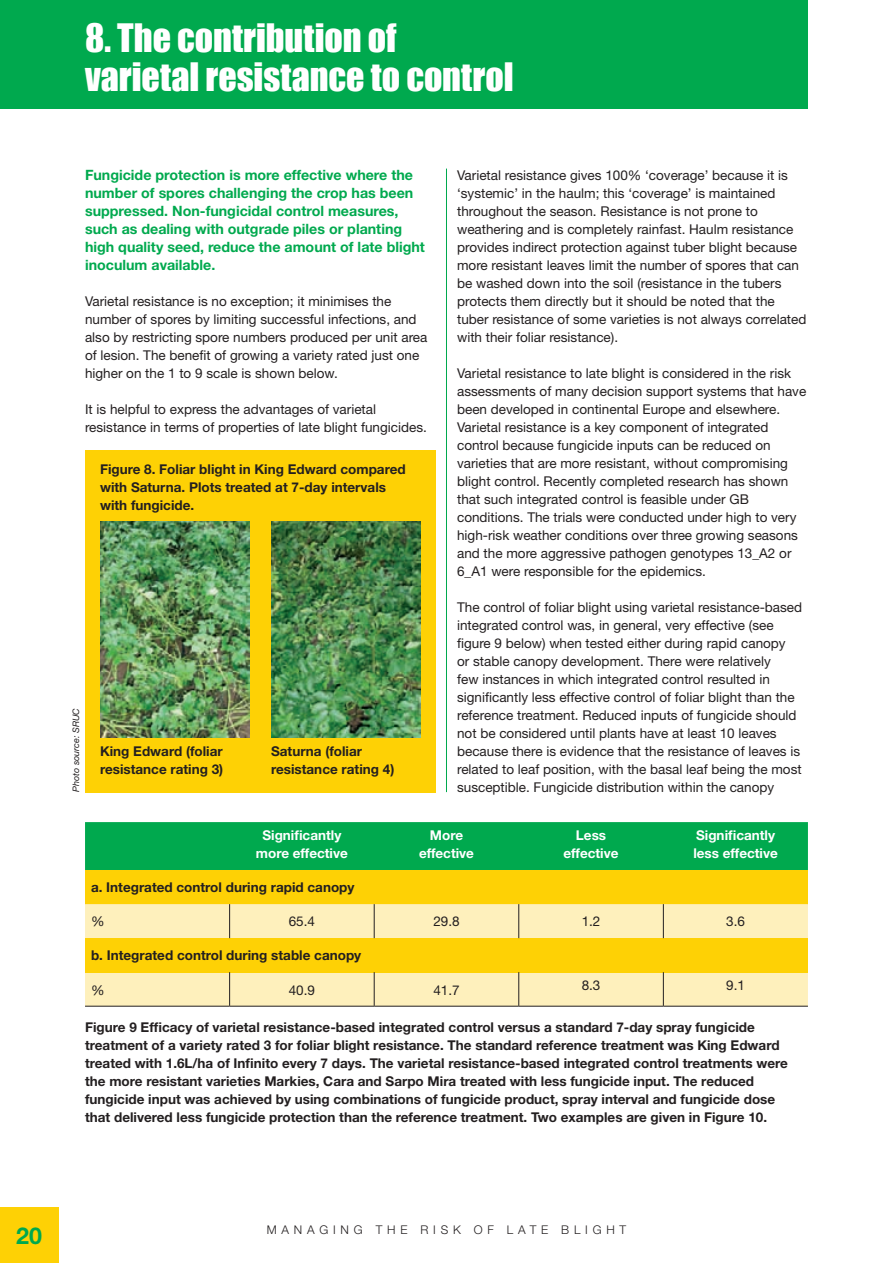
<style>
.page{position:relative;width:893px;height:1263px;background:#fff}
.page>*{position:absolute;margin:0;border:0;box-sizing:border-box;transform-origin:0 0}
.t1{font:36px/39px "Impact";color:#fff}
.t2{font:700 23.25px "Helvetica Neue";color:#00a94e}
.t3{font:700 14.25px/18px "Helvetica Neue";color:#00a94e}
.t4{font:13.5px/18px "Helvetica Neue";color:#231f20}
.t5{font:700 13.5px/18px "Helvetica Neue";color:#231f20}
.t6{font:700 13.5px/18px "Helvetica Neue";color:#fff;text-align:center}
.t7{font:300 12px "Helvetica Neue";letter-spacing:.4em;color:#231f20}
.t8{font:italic 9px "Helvetica Neue";color:#231f20}
</style>
<div class="page">
<div style="left:0;top:0;width:808px;height:109px;background:#00a94e"></div>
<div style="left:0;top:1208px;width:58px;height:55px;background:#fed105"></div>
<div style="left:85px;top:450px;width:351px;height:342px;background:#fed105"></div>
<img style="left:100px;top:521px;width:150px;height:216px">
<img style="left:271px;top:521px;width:150px;height:216px">
<div style="left:85px;top:822px;width:723px;height:48px;background:#00a94e"></div>
<div style="left:85px;top:870px;width:723px;height:34px;background:#fed105"></div>
<div style="left:85px;top:904px;width:723px;height:102px;background:#fef0bc"></div>
<div style="left:85px;top:938px;width:723px;height:34px;background:#fed105"></div>
<hr style="left:229px;top:972px;width:1px;height:34px;background:#231f20">
<hr style="left:229px;top:904px;width:1px;height:34px;background:#231f20">
<hr style="left:374px;top:904px;width:1px;height:34px;background:#231f20">
<hr style="left:518px;top:904px;width:1px;height:34px;background:#231f20">
<hr style="left:663px;top:972px;width:1px;height:34px;background:#231f20">
<hr style="left:374px;top:972px;width:1px;height:34px;background:#231f20">
<hr style="left:518px;top:972px;width:1px;height:34px;background:#231f20">
<hr style="left:663px;top:904px;width:1px;height:34px;background:#231f20">
<hr style="left:85px;top:1006px;width:145px;height:1px;background:#231f20">
<hr style="left:230px;top:1006px;width:144px;height:1px;background:#231f20">
<hr style="left:374px;top:1006px;width:145px;height:1px;background:#231f20">
<hr style="left:519px;top:1006px;width:144px;height:1px;background:#231f20">
<hr style="left:663px;top:1006px;width:145px;height:1px;background:#231f20">
<hr style="left:446px;top:169px;width:1px;height:623px;background:#00a94e">
<h1 class="t1" style="left:85px;top:18px;width:430px">8. The contribution of varietal resistance to control</h1>
<p class="t3" style="left:85px;top:166px;width:341px">Fungicide protection is more effective where the number of spores challenging the crop has been suppressed. Non-fungicidal control measures, such as dealing with outgrade piles or planting high quality seed, reduce the amount of late blight inoculum available.</p>
<p class="t4" style="left:85px;top:292px;width:344px">Varietal resistance is no exception; it minimises the number of spores by limiting successful infections, and also by restricting spore numbers produced per unit area of lesion. The benefit of growing a variety rated just one higher on the 1 to 9 scale is shown below.</p>
<p class="t4" style="left:85px;top:400px;width:343px">It is helpful to express the advantages of varietal resistance in terms of properties of late blight fungicides.</p>
<p class="t5" style="left:100px;top:460px;width:307px">Figure 8. Foliar blight in King Edward compared with Saturna. Plots treated at 7-day intervals with fungicide.</p>
<p class="t8" style="left:71px;top:792px;width:85px;rotate:-90deg">Photo source: SRUC</p>
<p class="t5" style="left:100px;top:742px;width:125px">King Edward (foliar resistance rating 3)</p>
<p class="t5" style="left:271px;top:742px;width:125px">Saturna (foliar resistance rating 4)</p>
<p class="t4" style="left:457px;top:166px;width:351px">Varietal resistance gives 100% ‘coverage’ because it is ‘systemic’ in the haulm; this ‘coverage’ is maintained throughout the season. Resistance is not prone to weathering and is completely rainfast. Haulm resistance provides indirect protection against tuber blight because more resistant leaves limit the number of spores that can be washed down into the soil (resistance in the tubers protects them directly but it should be noted that the tuber resistance of some varieties is not always correlated with their foliar resistance).</p>
<p class="t4" style="left:457px;top:364px;width:351px">Varietal resistance to late blight is considered in the risk assessments of many decision support systems that have been developed in continental Europe and elsewhere.<br>Varietal resistance is a key component of integrated control because fungicide inputs can be reduced on varieties that are more resistant, without compromising blight control. Recently completed research has shown that such integrated control is feasible under GB conditions. The trials were conducted under high to very high-risk weather conditions over three growing seasons and the more aggressive pathogen genotypes 13_A2 or 6_A1 were responsible for the epidemics.</p>
<p class="t4" style="left:457px;top:598px;width:347px">The control of foliar blight using varietal resistance-based integrated control was, in general, very effective (see figure 9 below) when tested either during rapid canopy<br>or stable canopy development. There were relatively<br>few instances in which integrated control resulted in significantly less effective control of foliar blight than the reference treatment. Reduced inputs of fungicide should not be considered until plants have at least 10 leaves because there is evidence that the resistance of leaves is related to leaf position, with the basal leaf being the most susceptible. Fungicide distribution within the canopy</p>
<p class="t6" style="left:256px;top:826px;width:93px">Significantly more effective</p>
<p class="t6" style="left:419px;top:826px;width:56px">More effective</p>
<p class="t6" style="left:564px;top:826px;width:56px">Less effective</p>
<p class="t6" style="left:693px;top:826px;width:86px;text-align:left">Significantly less effective</p>
<p class="t5" style="left:91px;top:878px;width:265px">a. Integrated control during rapid canopy</p>
<p class="t4" style="left:91px;top:912px;width:15px">%</p>
<p class="t4" style="left:289px;top:912px;width:28px">65.4</p>
<p class="t4" style="left:433px;top:912px;width:28px">29.8</p>
<p class="t4" style="left:582px;top:912px;width:20px">1.2</p>
<p class="t4" style="left:726px;top:912px;width:20px">3.6</p>
<p class="t5" style="left:91px;top:946px;width:272px">b. Integrated control during stable canopy</p>
<p class="t4" style="left:91px;top:980px;width:15px">%</p>
<p class="t4" style="left:289px;top:980px;width:28px">40.9</p>
<p class="t4" style="left:433px;top:980px;width:28px">41.7</p>
<p class="t4" style="left:582px;top:976px;width:20px">8.3</p>
<p class="t4" style="left:726px;top:976px;width:20px">9.1</p>
<p class="t5" style="left:85px;top:1018px;width:704px">Figure 9 Efficacy of varietal resistance-based integrated control versus a standard 7-day spray fungicide treatment of a variety rated 3 for foliar blight resistance. The standard reference treatment was King Edward treated with 1.6L/ha of Infinito every 7 days. The varietal resistance-based integrated control treatments were the more resistant varieties Markies, Cara and Sarpo Mira treated with less fungicide input. The reduced fungicide input was achieved by using combinations of fungicide product, spray interval and fungicide dose that delivered less fungicide protection than the reference treatment. Two examples are given in Figure 10.</p>
<h2 class="t2" style="left:16px;top:1222px;width:27px">20</h2>
<p class="t7" style="left:267px;top:1222px;width:361px">MANAGING THE RISK OF LATE BLIGHT</p>
</div>
